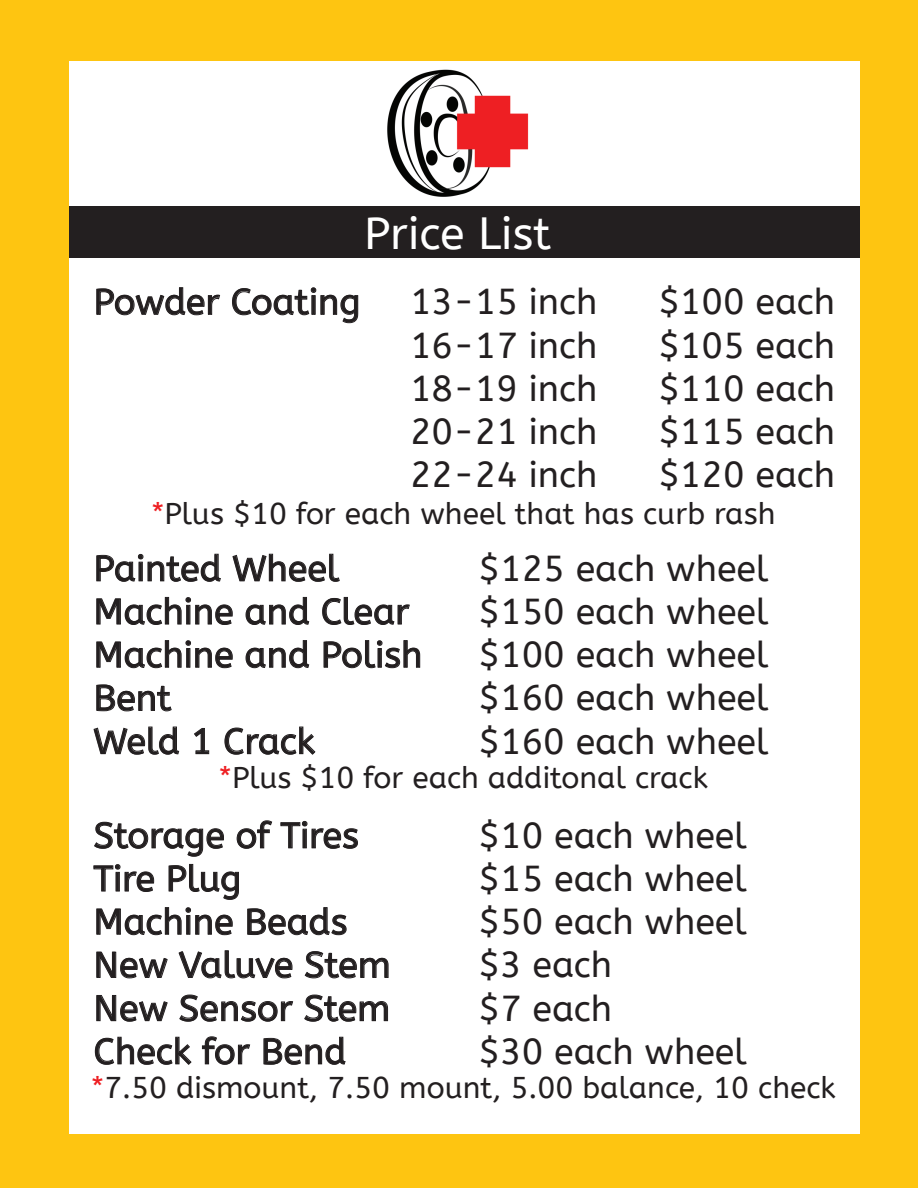
<style>
.page{position:relative;width:918px;height:1188px;background:#fec511}
.page>*{position:absolute;margin:0;border:0;box-sizing:border-box;transform-origin:0 0}
.t1{font:45px "A Bee Zee";color:#fff}
.t2{font:36px/43.2px "A Bee Zee";color:#231f20;text-align:justify}
.t3{font:30px "A Bee Zee";color:#231f20}
.s1{color:#ee1f23}
</style>
<div class="page">
<div style="left:69px;top:61px;width:790px;height:1072px;background:#fff"></div>
<div style="left:69px;top:206px;width:790px;height:52px;background:#231f20"></div>
<img style="left:387px;top:69px;width:141px;height:128px">
<svg style="left:96px;top:287px;width:124px;height:29px"></svg>
<svg style="left:232px;top:287px;width:126px;height:37px"></svg>
<svg style="left:96px;top:553px;width:125px;height:29px"></svg>
<svg style="left:232px;top:553px;width:108px;height:29px"></svg>
<svg style="left:96px;top:597px;width:137px;height:28px"></svg>
<svg style="left:245px;top:597px;width:65px;height:28px"></svg>
<svg style="left:322px;top:597px;width:88px;height:28px"></svg>
<svg style="left:96px;top:640px;width:137px;height:28px"></svg>
<svg style="left:245px;top:640px;width:65px;height:28px"></svg>
<svg style="left:323px;top:640px;width:97px;height:29px"></svg>
<svg style="left:96px;top:684px;width:76px;height:28px"></svg>
<svg style="left:93px;top:726px;width:87px;height:29px"></svg>
<svg style="left:194px;top:728px;width:15px;height:26px"></svg>
<svg style="left:224px;top:726px;width:92px;height:29px"></svg>
<svg style="left:94px;top:821px;width:130px;height:36px"></svg>
<svg style="left:236px;top:820px;width:37px;height:29px"></svg>
<svg style="left:280px;top:821px;width:78px;height:28px"></svg>
<svg style="left:93px;top:864px;width:61px;height:28px"></svg>
<svg style="left:168px;top:864px;width:71px;height:36px"></svg>
<svg style="left:96px;top:907px;width:137px;height:28px"></svg>
<svg style="left:247px;top:907px;width:100px;height:28px"></svg>
<svg style="left:96px;top:952px;width:72px;height:27px"></svg>
<svg style="left:178px;top:950px;width:115px;height:29px"></svg>
<svg style="left:304px;top:951px;width:85px;height:28px"></svg>
<svg style="left:96px;top:995px;width:72px;height:27px"></svg>
<svg style="left:179px;top:994px;width:114px;height:28px"></svg>
<svg style="left:304px;top:994px;width:84px;height:28px"></svg>
<svg style="left:95px;top:1036px;width:97px;height:29px"></svg>
<svg style="left:202px;top:1036px;width:49px;height:29px"></svg>
<svg style="left:263px;top:1036px;width:83px;height:29px"></svg>
<p class="t1" style="left:364px;top:208px;width:189px">Price List</p>
<p class="t2" style="left:658px;top:281px;width:178px">$100 each $105 each $110 each $115 each $120 each</p>
<p class="t2" style="left:94px;top:281px;width:268px">Powder Coating</p>
<p class="t2" style="left:410px;top:281px;width:189px">13-15 inch 16-17 inch 18-19 inch 20-21 inch 22-24 inch</p>
<p class="t3" style="left:151px;top:497px;width:626px"><span class="s1">*</span>Plus $10 for each wheel that has curb rash</p>
<p class="t2" style="left:94px;top:547px;width:330px;text-align:left">Painted Wheel<br>Machine and Clear<br>Machine and Polish<br>Bent<br>Weld 1 Crack</p>
<p class="t2" style="left:479px;top:547px;width:292px">$125 each wheel $150 each wheel $100 each wheel $160 each wheel $160 each wheel</p>
<p class="t3" style="left:219px;top:760px;width:491px"><span class="s1">*</span>Plus $10 for each additonal crack</p>
<p class="t2" style="left:94px;top:814px;width:299px;text-align:left">Storage of Tires<br>Tire Plug<br>Machine Beads<br>New Valuve Stem<br>New Sensor Stem<br>Check for Bend</p>
<p class="t2" style="left:479px;top:814px;width:270px;text-align:left">$10 each wheel $15 each wheel $50 each wheel $3 each<br>$7 each<br>$30 each wheel</p>
<p class="t3" style="left:91px;top:1071px;width:747px"><span class="s1">*</span>7.50 dismount, 7.50 mount, 5.00 balance, 10 check</p>
</div>
